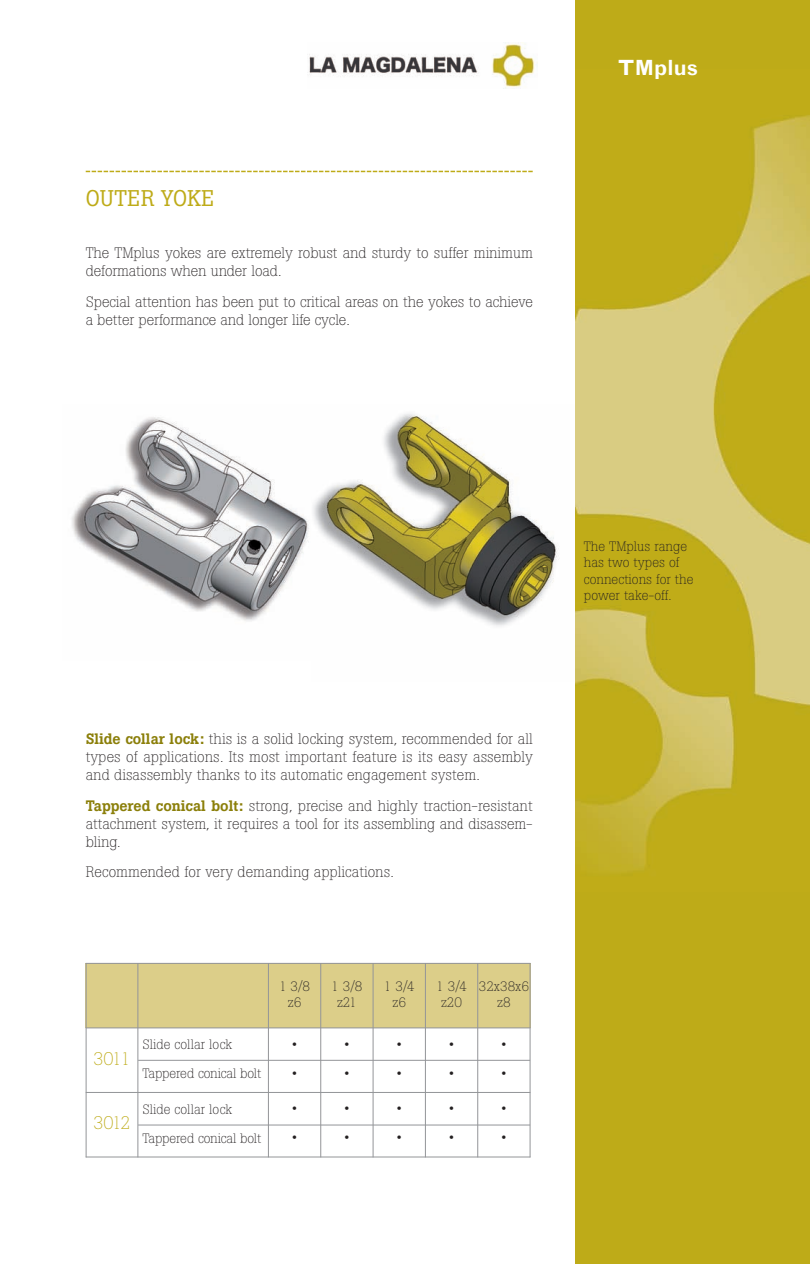
<style>
.page{position:relative;width:810px;height:1264px;background:#fff}
.page>*{position:absolute;margin:0;border:0;box-sizing:border-box;transform-origin:0 0}
.t1{font:22.5px "Boton";letter-spacing:.02em;color:#beab18}
.t2{font:700 21px "Grotesque";letter-spacing:-.005em;color:#fff}
.t3{font:300 18px "Boton";letter-spacing:-.095em;color:#beab18}
.t4{font:300 16.5px/29.2px "Boton";color:#231f20}
.t5{font:300 15px/18px "Boton";letter-spacing:-.01em;color:#231f20}
.t6{font:300 13.5px/16.2px "Boton";color:#231f20;text-align:center}
.s1{font-weight:500;color:#8b7f0a}
</style>
<div class="page">
<img style="left:71px;top:417px;width:238px;height:204px">
<img style="left:313px;top:413px;width:246px;height:213px">
<div style="left:575px;top:0;width:234px;height:1264px;background:#beab18"></div>
<img style="left:575px;top:115px;width:234px;height:757px">
<img style="left:309px;top:42px;width:226px;height:46px">
<svg style="left:86px;top:171px;width:446px;height:1px"></svg>
<div style="left:86px;top:963px;width:234px;height:65px;background:#dcce89"></div>
<div style="left:320px;top:963px;width:53px;height:65px;background:#dcce89"></div>
<div style="left:373px;top:963px;width:52px;height:65px;background:#dcce89"></div>
<div style="left:425px;top:963px;width:52px;height:65px;background:#dcce89"></div>
<div style="left:477px;top:963px;width:53px;height:65px;background:#dcce89"></div>
<hr style="left:86px;top:963px;width:1px;height:194px;background:#939598">
<hr style="left:137px;top:963px;width:1px;height:194px;background:#939598">
<hr style="left:268px;top:963px;width:1px;height:194px;background:#939598">
<hr style="left:320px;top:963px;width:1px;height:194px;background:#939598">
<hr style="left:372px;top:963px;width:1px;height:194px;background:#939598">
<hr style="left:425px;top:963px;width:1px;height:194px;background:#939598">
<hr style="left:477px;top:963px;width:1px;height:194px;background:#939598">
<hr style="left:529px;top:963px;width:1px;height:194px;background:#939598">
<hr style="left:86px;top:963px;width:444px;height:1px;background:#939598">
<hr style="left:86px;top:1027px;width:444px;height:1px;background:#939598">
<hr style="left:86px;top:1092px;width:444px;height:1px;background:#939598">
<hr style="left:86px;top:1156px;width:444px;height:1px;background:#939598">
<hr style="left:138px;top:1060px;width:391px;height:1px;background:#939598">
<hr style="left:138px;top:1124px;width:391px;height:1px;background:#939598">
<h1 class="t1" style="left:86px;top:190px;width:130px">OUTER YOKE</h1>
<p class="t5" style="left:86px;top:246px;width:448px">The TMplus yokes are extremely robust and sturdy to suffer minimum deformations when under load.</p>
<p class="t5" style="left:86px;top:294px;width:448px">Special attention has been put to critical areas on the yokes to achieve a better performance and longer life cycle.</p>
<h2 class="t2" style="left:617px;top:59px;width:82px">TMplus</h2>
<p class="t6" style="left:583px;top:539px;width:111px;text-align:left">The TMplus range has two types of connections for the power take-off.</p>
<p class="t5" style="left:86px;top:731px;width:448px;text-align:justify"><span class="s1">Slide collar lock:</span> this is a solid locking system, recommended for all types of applications. Its most important feature is its easy assembly and disassembly thanks to its automatic engagement system.</p>
<p class="t5" style="left:86px;top:798px;width:448px;text-align:justify"><span class="s1">Tappered conical bolt:</span> strong, precise and highly traction-resistant attachment system, it requires a tool for its assembling and disassem&shy;bling.</p>
<p class="t5" style="left:86px;top:865px;width:309px">Recommended for very demanding applications.</p>
<p class="t3" style="left:93px;top:1052px;width:39px">3011</p>
<p class="t3" style="left:93px;top:1116px;width:39px">3012</p>
<p class="t6" style="left:279px;top:979px;width:33px">1 3/8 z6</p>
<p class="t6" style="left:331px;top:979px;width:33px">1 3/8 z21</p>
<p class="t6" style="left:383px;top:979px;width:32px">1 3/4 z6</p>
<p class="t6" style="left:436px;top:979px;width:32px">1 3/4 z20</p>
<p class="t6" style="left:478px;top:979px;width:52px">32x38x6 z8</p>
<p class="t6" style="left:142px;top:1031px;width:120px;line-height:29px;text-align:left">Slide collar lock<br>Tappered conical bolt</p>
<p class="t4" style="left:292px;top:1031px;width:7px">• •</p>
<p class="t4" style="left:344px;top:1031px;width:7px">• •</p>
<p class="t4" style="left:396px;top:1031px;width:7px">• •</p>
<p class="t4" style="left:448px;top:1031px;width:7px">• •</p>
<p class="t4" style="left:501px;top:1031px;width:7px">• •</p>
<p class="t6" style="left:142px;top:1096px;width:120px;line-height:29px;text-align:left">Slide collar lock<br>Tappered conical bolt</p>
<p class="t4" style="left:292px;top:1095px;width:7px">• •</p>
<p class="t4" style="left:344px;top:1095px;width:7px">• •</p>
<p class="t4" style="left:396px;top:1095px;width:7px">• •</p>
<p class="t4" style="left:448px;top:1095px;width:7px">• •</p>
<p class="t4" style="left:501px;top:1095px;width:7px">• •</p>
</div>
